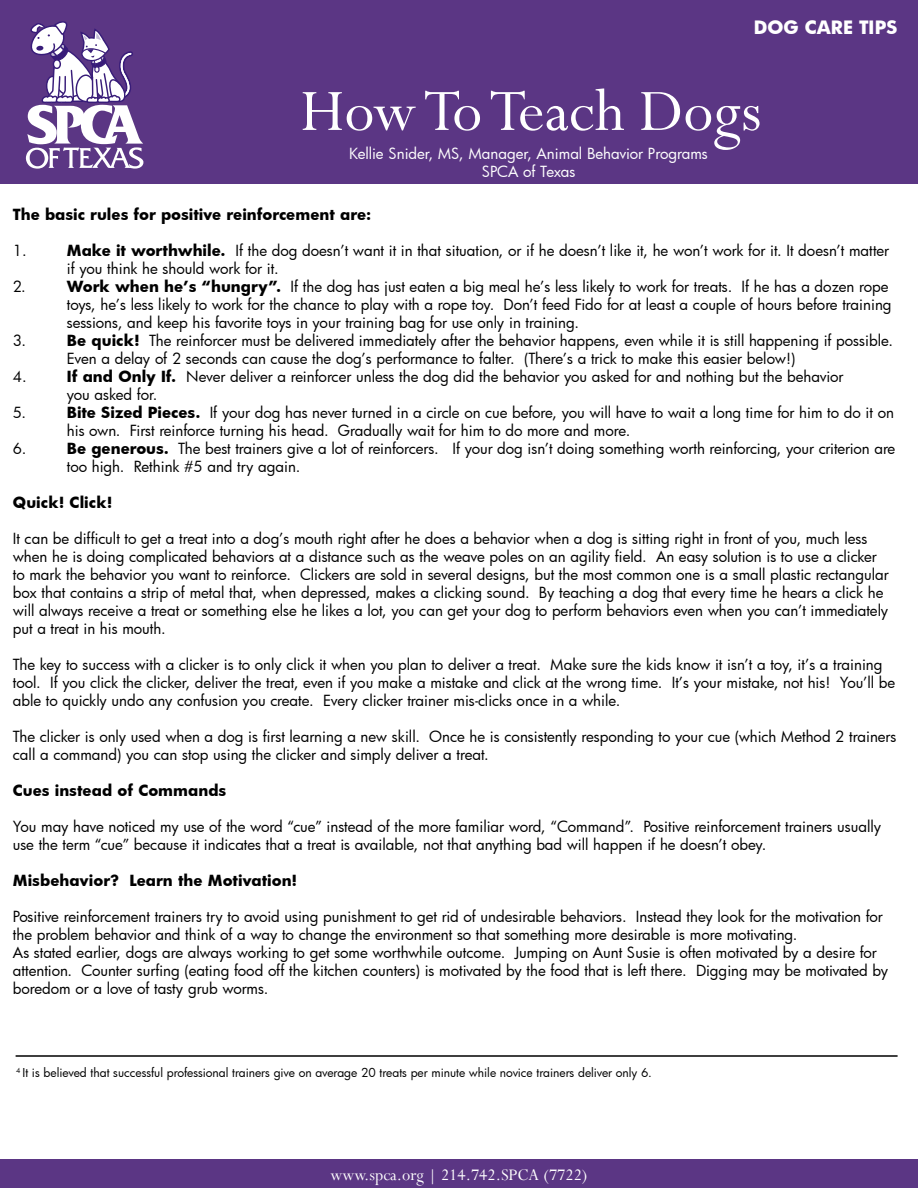
<style>
.page{position:relative;width:918px;height:1188px;background:#fff}
.page>*{position:absolute;margin:0;border:0;box-sizing:border-box;transform-origin:0 0}
.t1{font:66px "Perpetua";color:#fff}
.t2{font:18px "Perpetua";color:#fff}
.t3{font:700 18px "Futura";color:#fff}
.t4{font:15px/18px "Futura";color:#000}
.t5{font:700 15px "Futura";color:#000}
.t6{font:15px/18px "Futura";color:#fff;text-align:center}
.t7{font:12px "Futura";letter-spacing:-.005em;color:#000}
.s1{font-weight:700}
</style>
<div class="page">
<div style="left:0;top:0;width:918px;height:183px;background:#5b3684"></div>
<svg style="left:26px;top:21px;width:117px;height:148px"></svg>
<div style="left:0;top:1159px;width:918px;height:29px;background:#5b3684"></div>
<hr style="left:16px;top:1055px;width:882px;height:2px;background:#000">
<p class="t3" style="left:754px;top:15px;width:145px">dog Care Tips</p>
<h1 class="t1" style="left:300px;top:69px;width:463px">How To Teach Dogs</h1>
<p class="t6" style="left:349px;top:144px;width:360px">Kellie Snider, MS, Manager, Animal Behavior Programs<br>SPCA of Texas</p>
<p class="t5" style="left:13px;top:204px;width:360px">The basic rules for positive reinforcement are:</p>
<p class="t4" style="left:13px;top:241px;width:15px">1.</p>
<p class="t4" style="left:67px;top:241px;width:824px"><span class="s1">Make it worthwhile.</span> If the dog doesn’t want it in that situation, or if he doesn’t like it, he won’t work for it. It doesn’t matter if you think he should work for it.</p>
<p class="t4" style="left:13px;top:277px;width:14px">2.</p>
<p class="t4" style="left:67px;top:277px;width:826px"><span class="s1">Work when he’s “hungry”.</span> If the dog has just eaten a big meal he’s less likely to work for treats. If he has a dozen rope toys, he’s less likely to work for the chance to play with a rope toy. Don’t feed Fido for at least a couple of hours before training sessions, and keep his favorite toys in your training bag for use only in training.</p>
<p class="t4" style="left:13px;top:331px;width:15px">3.</p>
<p class="t4" style="left:67px;top:331px;width:828px"><span class="s1">Be quick!</span> The reinforcer must be delivered immediately after the behavior happens, even while it is still happening if possible.<br>Even a delay of 2 seconds can cause the dog’s performance to falter. (There’s a trick to make this easier below!)</p>
<p class="t4" style="left:13px;top:367px;width:15px">4.</p>
<p class="t4" style="left:67px;top:367px;width:778px"><span class="s1">If and Only If.</span> Never deliver a reinforcer unless the dog did the behavior you asked for and nothing but the behavior you asked for.</p>
<p class="t4" style="left:13px;top:403px;width:15px">5.</p>
<p class="t4" style="left:67px;top:403px;width:829px"><span class="s1">Bite Sized Pieces.</span> If your dog has never turned in a circle on cue before, you will have to wait a long time for him to do it on his own. First reinforce turning his head. Gradually wait for him to do more and more.</p>
<p class="t4" style="left:13px;top:439px;width:15px">6.</p>
<p class="t4" style="left:67px;top:439px;width:830px"><span class="s1">Be generous.</span> The best trainers give a lot of reinforcers. If your dog isn’t doing something worth reinforcing, your criterion are too high. Rethink #5 and try again.</p>
<p class="t5" style="left:13px;top:492px;width:101px">Quick! Click!</p>
<p class="t4" style="left:13px;top:529px;width:878px">It can be difficult to get a treat into a dog’s mouth right after he does a behavior when a dog is sitting right in front of you, much less when he is doing complicated behaviors at a distance such as the weave poles on an agility field. An easy solution is to use a clicker to mark the behavior you want to reinforce. Clickers are sold in several designs, but the most common one is a small plastic rectangular box that contains a strip of metal that, when depressed, makes a clicking sound. By teaching a dog that every time he hears a click he will always receive a treat or something else he likes a lot, you can get your dog to perform behaviors even when you can’t immediately put a treat in his mouth.</p>
<p class="t4" style="left:13px;top:655px;width:884px">The key to success with a clicker is to only click it when you plan to deliver a treat. Make sure the kids know it isn’t a toy, it’s a training tool. If you click the clicker, deliver the treat, even if you make a mistake and click at the wrong time. It’s your mistake, not his! You’ll be able to quickly undo any confusion you create. Every clicker trainer mis-clicks once in a while.</p>
<p class="t4" style="left:13px;top:727px;width:885px">The clicker is only used when a dog is first learning a new skill. Once he is consistently responding to your cue (which Method 2 trainers call a command) you can stop using the clicker and simply deliver a treat.</p>
<p class="t5" style="left:13px;top:780px;width:215px">Cues instead of Commands</p>
<p class="t4" style="left:13px;top:817px;width:870px">You may have noticed my use of the word “cue” instead of the more familiar word, “Command”. Positive reinforcement trainers usually use the term “cue” because it indicates that a treat is available, not that anything bad will happen if he doesn’t obey.</p>
<p class="t5" style="left:13px;top:870px;width:286px">Misbehavior? Learn the Motivation!</p>
<p class="t4" style="left:13px;top:907px;width:877px">Positive reinforcement trainers try to avoid using punishment to get rid of undesirable behaviors. Instead they look for the motivation for the problem behavior and think of a way to change the environment so that something more desirable is more motivating.<br>As stated earlier, dogs are always working to get some worthwhile outcome. Jumping on Aunt Susie is often motivated by a desire for attention. Counter surfing (eating food off the kitchen counters) is motivated by the food that is left there. Digging may be motivated by boredom or a love of tasty grub worms.</p>
<p class="t7" style="left:16px;top:1065px;width:637px"><sup>4</sup> It is believed that successful professional trainers give on average 20 treats per minute while novice trainers deliver only 6.</p>
<p class="t2" style="left:330px;top:1164px;width:259px">www.spca.org | 214.742.SPCA (7722)</p>
</div>
